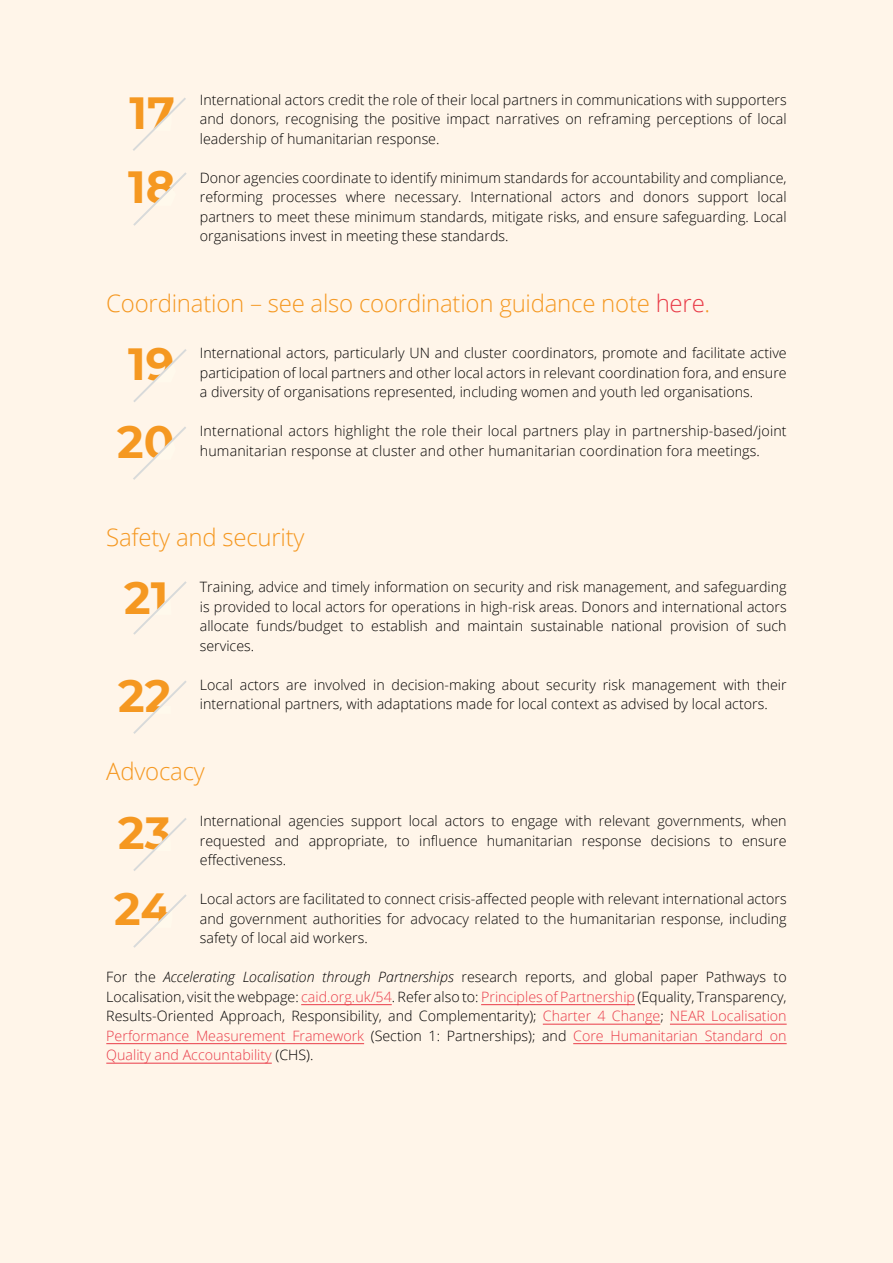
<style>
.page{position:relative;width:893px;height:1263px;background:#fff5e9}
.page>*{position:absolute;margin:0;border:0;box-sizing:border-box;transform-origin:0 0}
.t1{font:700 45px/74.8px "Montserrat";color:#f59821}
.t2{font:300 24px "Open Sans";letter-spacing:-.01em;color:#f59821}
.t3{font:300 14.25px/19.5px "Open Sans";color:#000;text-align:justify}
.s1{color:#e93b48}
.s2{font-style:italic}
</style>
<div class="page">
<hr style="left:301px;top:1004px;width:91px;height:1px;background:#e93b48">
<hr style="left:481px;top:1004px;width:154px;height:1px;background:#e93b48">
<hr style="left:543px;top:1024px;width:117px;height:1px;background:#e93b48">
<hr style="left:670px;top:1024px;width:117px;height:1px;background:#e93b48">
<hr style="left:106px;top:1043px;width:258px;height:1px;background:#e93b48">
<hr style="left:573px;top:1043px;width:214px;height:1px;background:#e93b48">
<hr style="left:106px;top:1063px;width:166px;height:1px;background:#e93b48">
<svg style="left:133px;top:98px;width:53px;height:53px"></svg>
<svg style="left:133px;top:172px;width:54px;height:54px"></svg>
<svg style="left:133px;top:349px;width:54px;height:53px"></svg>
<svg style="left:133px;top:427px;width:53px;height:53px"></svg>
<svg style="left:133px;top:581px;width:54px;height:54px"></svg>
<svg style="left:133px;top:681px;width:54px;height:53px"></svg>
<svg style="left:133px;top:818px;width:54px;height:53px"></svg>
<svg style="left:133px;top:894px;width:54px;height:54px"></svg>
<h1 class="t1" style="left:128px;top:73px;width:49px">17<br>18</h1>
<p class="t3" style="left:200px;top:89px;width:588px">International actors credit the role of their local partners in communications with supporters and donors, recognising the positive impact narratives on reframing perceptions of local leadership of humanitarian response.</p>
<p class="t3" style="left:200px;top:167px;width:588px">Donor agencies coordinate to identify minimum standards for accountability and compliance, reforming processes where necessary. International actors and donors support local partners to meet these minimum standards, mitigate risks, and ensure safeguarding. Local organisations invest in meeting these standards.</p>
<h2 class="t2" style="left:106px;top:286px;width:605px">Coordination – see also coordination guidance note <span class="s1">here</span>.</h2>
<p class="t3" style="left:200px;top:343px;width:588px">International actors, particularly UN and cluster coordinators, promote and facilitate active participation of local partners and other local actors in relevant coordination fora, and ensure a diversity of organisations represented, including women and youth led organisations.</p>
<p class="t3" style="left:200px;top:421px;width:588px">International actors highlight the role their local partners play in partnership-based/joint humanitarian response at cluster and other humanitarian coordination fora meetings.</p>
<h1 class="t1" style="left:117px;top:323px;width:59px;line-height:77.6px">19<br>20</h1>
<h2 class="t2" style="left:106px;top:520px;width:200px">Safety and security</h2>
<p class="t3" style="left:200px;top:577px;width:588px">Training, advice and timely information on security and risk management, and safeguarding is provided to local actors for operations in high-risk areas. Donors and international actors allocate funds/budget to establish and maintain sustainable national provision of such services.</p>
<p class="t3" style="left:200px;top:674px;width:588px">Local actors are involved in decision-making about security risk management with their international partners, with adaptations made for local context as advised by local actors.</p>
<h1 class="t1" style="left:118px;top:547px;width:55px;line-height:98.4px">21<br>22</h1>
<h2 class="t2" style="left:106px;top:754px;width:100px">Advocacy</h2>
<p class="t3" style="left:200px;top:811px;width:588px">International agencies support local actors to engage with relevant governments, when requested and appropriate, to influence humanitarian response decisions to ensure effectiveness.</p>
<p class="t3" style="left:200px;top:889px;width:588px">Local actors are facilitated to connect crisis-affected people with relevant international actors and government authorities for advocacy related to the humanitarian response, including safety of local aid workers.</p>
<p class="t3" style="left:106px;top:967px;width:682px">For the <span class="s2">Accelerating Localisation through Partnerships</span> research reports, and global paper Pathways to Localisation, visit the webpage: <span class="s1">caid.org.uk/54</span>. Refer also to: <span class="s1">Principles of Partnership</span> (Equality, Transparency, Results-Oriented Approach, Responsibility, and Complementarity); <span class="s1">Charter 4 Change</span>; <span class="s1">NEAR Localisation Performance Measurement Framework</span> (Section 1: Partnerships); and <span class="s1">Core Humanitarian Standard on Quality and Accountability</span> (CHS).</p>
<h1 class="t1" style="left:114px;top:792px;width:59px;line-height:76.5px">23<br>24</h1>
</div>
